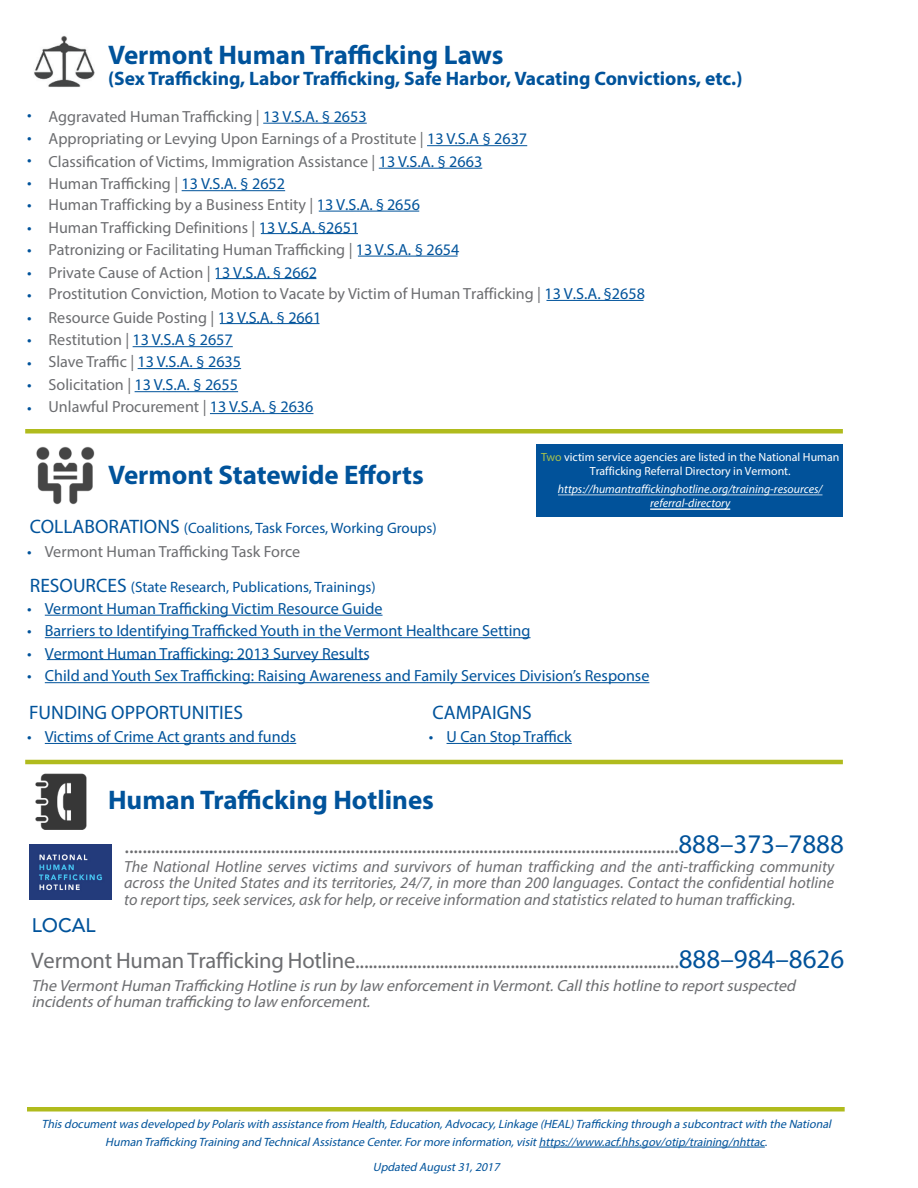
<style>
.page{position:relative;width:918px;height:1188px;background:#fff}
.page>*{position:absolute;margin:0;border:0;box-sizing:border-box;transform-origin:0 0}
.t1{font:700 27px "Myriad Pro";color:#00539b}
.t2{font:22.5px "Myriad Pro";letter-spacing:-.01em;color:#6c6d70}
.t3{font:700 19.5px "Myriad Pro";color:#00539b}
.t4{font:19.5px "Myriad Pro";color:#00539b}
.t5{font:500 19.5px "Avenir LT Std";color:#00539b}
.t6{font:16.05px "Myriad Pro";color:#6c6d70}
.t7{font:16.05px/22.5px "Myriad Pro";color:#00539b;text-align:justify}
.t8{font:italic 16.05px/16.5px "Myriad Pro";color:#6c6d70;text-align:justify}
.t9{font:italic 16.05px/16.5px "Myriad Pro";color:#6c6d70}
.t10{font:15px "Myriad Pro";color:#00539b}
.t11{font:italic 12px/18px "Myriad Pro";color:#00539b;text-align:center}
.t12{font:11.85px/14.2px "Myriad Pro";color:#fff;text-align:center}
.t13{font:italic 11.85px/14.2px "Myriad Pro";color:#fff;text-align:center}
.s1{color:#00539b}
.s2{color:#a8c14c}
.s3{font-size:19.5px}
.s4{font-size:27px;color:#01529a}
.s5{font-style:normal}
</style>
<div class="page">
<hr style="left:539px;top:1147px;width:226px;height:1px;background:#00539b">
<div style="left:27px;top:1107px;width:818px;height:5px;background:#b0bb1d"></div>
<hr style="left:138px;top:368px;width:103px;height:1px;background:#00539b">
<hr style="left:210px;top:413px;width:103px;height:1px;background:#00539b">
<hr style="left:427px;top:145px;width:100px;height:1px;background:#00539b">
<hr style="left:182px;top:190px;width:103px;height:1px;background:#00539b">
<hr style="left:263px;top:123px;width:104px;height:1px;background:#00539b">
<hr style="left:135px;top:391px;width:103px;height:1px;background:#00539b">
<hr style="left:133px;top:346px;width:100px;height:1px;background:#00539b">
<hr style="left:379px;top:168px;width:103px;height:1px;background:#00539b">
<hr style="left:261px;top:233px;width:97px;height:1px;background:#00539b">
<hr style="left:319px;top:211px;width:100px;height:1px;background:#00539b">
<hr style="left:220px;top:323px;width:100px;height:1px;background:#00539b">
<hr style="left:546px;top:300px;width:98px;height:1px;background:#00539b">
<hr style="left:216px;top:278px;width:100px;height:1px;background:#00539b">
<hr style="left:358px;top:256px;width:100px;height:1px;background:#00539b">
<hr style="left:45px;top:615px;width:338px;height:1px;background:#00539b">
<hr style="left:45px;top:637px;width:486px;height:1px;background:#00539b">
<hr style="left:45px;top:682px;width:604px;height:1px;background:#00539b">
<hr style="left:45px;top:743px;width:251px;height:1px;background:#00539b">
<hr style="left:447px;top:743px;width:125px;height:1px;background:#00539b">
<img style="left:35px;top:773px;width:52px;height:57px">
<img style="left:34px;top:35px;width:60px;height:52px">
<img style="left:36px;top:446px;width:59px;height:59px">
<div style="left:25px;top:429px;width:818px;height:5px;background:#b0bb1d"></div>
<hr style="left:25px;top:760px;width:818px;height:4px;background:#b0bb1d">
<div style="left:536px;top:445px;width:307px;height:72px;background:#01529a"></div>
<hr style="left:47px;top:659px;width:321px;height:1px;background:#00539b">
<img style="left:29px;top:844px;width:82px;height:55px">
<hr style="left:558px;top:495px;width:264px;height:1px;background:#fff">
<hr style="left:650px;top:509px;width:80px;height:1px;background:#fff">
<p class="t7" style="left:27px;top:103px;width:6px">• • • • • • • • • • • • • •</p>
<h2 class="t1" style="left:108px;top:38px;width:397px">Vermont Human Trafficking Laws</h2>
<p class="t3" style="left:108px;top:66px;width:636px">(Sex Trafficking, Labor Trafficking, Safe Harbor, Vacating Convictions, etc.)</p>
<p class="t6" style="left:49px;top:106px;width:320px">Aggravated Human Trafficking | <span class="s1">13 V.S.A. § 2653</span></p>
<p class="t6" style="left:49px;top:129px;width:480px">Appropriating or Levying Upon Earnings of a Prostitute | <span class="s1">13 V.S.A § 2637</span></p>
<p class="t6" style="left:49px;top:151px;width:435px">Classification of Victims, Immigration Assistance | <span class="s1">13 V.S.A. § 2663</span></p>
<p class="t6" style="left:49px;top:174px;width:238px">Human Trafficking | <span class="s1">13 V.S.A. § 2652</span></p>
<p class="t6" style="left:49px;top:195px;width:373px">Human Trafficking by a Business Entity | <span class="s1">13 V.S.A. § 2656</span></p>
<p class="t6" style="left:49px;top:240px;width:412px">Patronizing or Facilitating Human Trafficking | <span class="s1">13 V.S.A. § 2654</span></p>
<p class="t6" style="left:49px;top:262px;width:270px">Private Cause of Action | <span class="s1">13 V.S.A. § 2662</span></p>
<p class="t6" style="left:49px;top:284px;width:598px">Prostitution Conviction, Motion to Vacate by Victim of Human Trafficking | <span class="s1">13 V.S.A. §2658</span></p>
<p class="t6" style="left:49px;top:307px;width:274px">Resource Guide Posting | <span class="s1">13 V.S.A. § 2661</span></p>
<p class="t6" style="left:49px;top:352px;width:194px">Slave Traffic | <span class="s1">13 V.S.A. § 2635</span></p>
<p class="t6" style="left:49px;top:397px;width:266px">Unlawful Procurement | <span class="s1">13 V.S.A. § 2636</span></p>
<p class="t6" style="left:49px;top:217px;width:312px">Human Trafficking Definitions | <span class="s1">13 V.S.A. §2651</span></p>
<p class="t6" style="left:49px;top:330px;width:186px">Restitution | <span class="s1">13 V.S.A § 2657</span></p>
<p class="t6" style="left:49px;top:375px;width:191px">Solicitation | <span class="s1">13 V.S.A. § 2655</span></p>
<h2 class="t1" style="left:108px;top:457px;width:317px">Vermont Statewide Efforts</h2>
<p class="t12" style="left:541px;top:450px;width:300px"><span class="s2">Two</span> victim service agencies are listed in the National Human<br>Trafficking Referral Directory in Vermont.</p>
<p class="t13" style="left:558px;top:481px;width:266px">https://humantraffickinghotline.org/training-resources/ referral-directory</p>
<h3 class="t10" style="left:30px;top:519px;width:408px"><span class="s3">COLLABORATIONS</span> (Coalitions, Task Forces, Working Groups)</h3>
<p class="t6" style="left:45px;top:542px;width:257px">Vermont Human Trafficking Task Force</p>
<h3 class="t10" style="left:30px;top:578px;width:347px"><span class="s3">RESOURCES</span> (State Research, Publications, Trainings)</h3>
<p class="t7" style="left:27px;top:597px;width:6px">• • • •</p>
<p class="t7" style="left:45px;top:597px;width:339px">Vermont Human Trafficking Victim Resource Guide</p>
<p class="t7" style="left:27px;top:540px;width:6px">•</p>
<p class="t7" style="left:45px;top:619px;width:487px">Barriers to Identifying Trafficked Youth in the Vermont Healthcare Setting</p>
<p class="t7" style="left:45px;top:642px;width:326px">Vermont Human Trafficking: 2013 Survey Results</p>
<p class="t7" style="left:45px;top:664px;width:606px">Child and Youth Sex Trafficking: Raising Awareness and Family Services Division’s Response</p>
<h3 class="t4" style="left:29px;top:700px;width:215px">FUNDING OPPORTUNITIES</h3>
<p class="t7" style="left:27px;top:725px;width:271px">• Victims of Crime Act grants and funds</p>
<h3 class="t4" style="left:433px;top:700px;width:101px">CAMPAIGNS</h3>
<p class="t7" style="left:429px;top:725px;width:145px">• U Can Stop Traffick</p>
<h2 class="t1" style="left:108px;top:782px;width:328px">Human Trafficking Hotlines</h2>
<p class="t2" style="left:125px;top:831px;width:721px">.............................................................................................................................<span class="s4">888–373–7888</span></p>
<p class="t8" style="left:124px;top:858px;width:711px">The National Hotline serves victims and survivors of human trafficking and the anti-trafficking community across the United States and its territories, 24/7, in more than 200 languages. Contact the confidential hotline to report tips, seek services, ask for help, or receive information and statistics related to human trafficking.</p>
<h3 class="t5" style="left:32px;top:914px;width:65px">LOCAL</h3>
<p class="t2" style="left:31px;top:947px;width:814px">Vermont HumanTrafficking Hotline.........................................................................<span class="s4">888–984–8626</span></p>
<p class="t9" style="left:31px;top:977px;width:770px">The VermontHuman Trafficking Hotline isrun bylaw enforcementin Vermont.Callthishotline to reportsuspected incidentsofhuman trafficking to law enforcement.</p>
<p class="t11" style="left:42px;top:1115px;width:794px">Thisdocumentwasdeveloped byPolariswith assistance from Health,Education,Advocacy,Linkage (HEAL)Trafficking through a subcontractwith the National<br>Human Trafficking Training and TechnicalAssistance Center.Formore information,visithttps://www.acf.hhs.gov/otip/training/nhttac<span class="s5">.</span></p>
<p class="t11" style="left:373px;top:1158px;width:131px">Updated August31,2017</p>
</div>
